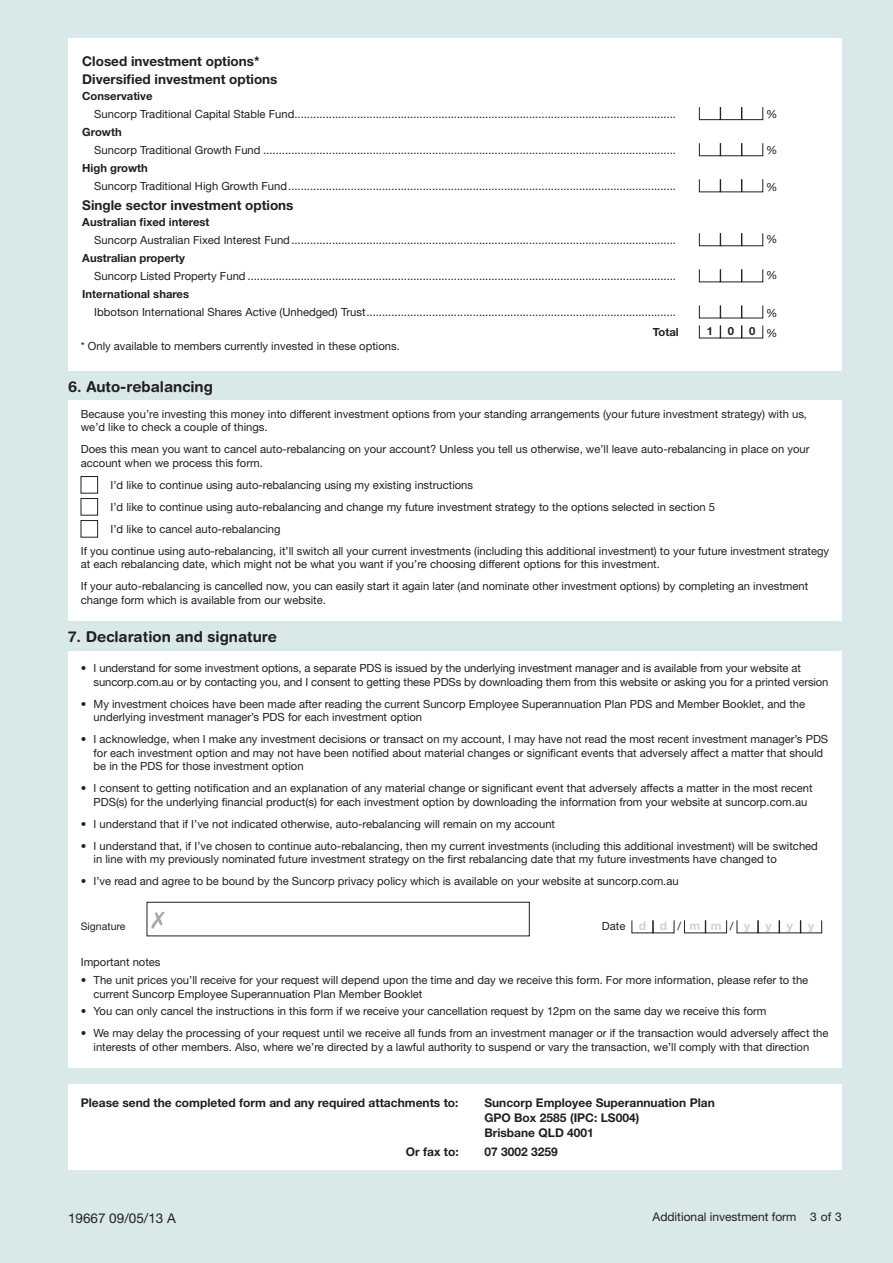
<style>
.page{position:relative;width:893px;height:1263px;background:#d9e8e8}
.page>*{position:absolute;margin:0;border:0;box-sizing:border-box;transform-origin:0 0}
.Heading_B{font:700 15px "Helvetica Rounded";color:#231f20}
.Investment_section_t{font:700 13.5px "Helvetica Neue";color:#231f20}
._008__Body_text{font:13.5px "Helvetica Neue";color:#231f20}
.t1{font:700 12px/15px "Helvetica Neue";color:#231f20}
.t2{font:12px "Helvetica Neue";color:#231f20}
.t3{font:700 12px "Helvetica Neue";color:#d1d2d4}
.Investment_selection{font:11.25px/13.5px "Helvetica Neue";color:#231f20}
.Investment_section_t-2{font:700 11.25px "Helvetica Neue";color:#231f20}
._008__Body_text-2{font:11.25px "Helvetica Neue";color:#231f20}
.Investment_selection-2{font:700 11.25px "Helvetica Neue";color:#231f20}
.PDS_Form_text{font:11.25px "Helvetica Neue";color:#231f20}
.t4{font:10.5px "Helvetica Neue";color:#231f20}
</style>
<div class="page">
<div style="left:68px;top:651px;width:774px;height:416px;background:#fff"></div>
<svg style="left:151px;top:911px;width:14px;height:17px"></svg>
<div style="left:147px;top:902px;width:382px;height:34px;border:1px solid #231f20"></div>
<svg style="left:631px;top:920px;width:43px;height:13px"></svg>
<svg style="left:684px;top:920px;width:43px;height:13px"></svg>
<svg style="left:737px;top:920px;width:85px;height:13px"></svg>
<div style="left:68px;top:1084px;width:774px;height:85px;background:#fff"></div>
<div style="left:68px;top:400px;width:774px;height:221px;background:#fff"></div>
<div style="left:81px;top:476px;width:17px;height:17px;border:1px solid #231f20"></div>
<div style="left:81px;top:498px;width:17px;height:17px;border:1px solid #231f20"></div>
<div style="left:81px;top:520px;width:17px;height:17px;border:1px solid #231f20"></div>
<div style="left:68px;top:38px;width:774px;height:333px;background:#fff"></div>
<svg style="left:699px;top:107px;width:64px;height:13px"></svg>
<svg style="left:699px;top:143px;width:64px;height:13px"></svg>
<svg style="left:699px;top:179px;width:64px;height:13px"></svg>
<svg style="left:699px;top:233px;width:64px;height:13px"></svg>
<svg style="left:699px;top:269px;width:64px;height:13px"></svg>
<svg style="left:699px;top:305px;width:64px;height:13px"></svg>
<svg style="left:699px;top:325px;width:64px;height:13px"></svg>
<p class="Investment_section_t" style="left:82px;top:53px;width:179px">Closed investment options*</p>
<p class="Investment_section_t" style="left:82px;top:71px;width:197px">Diversified investment options</p>
<p class="Investment_section_t-2" style="left:82px;top:89px;width:72px">Conservative</p>
<p class="Investment_selection" style="left:94px;top:107px;width:583px">Suncorp Traditional Capital Stable Fund..........................................................................................................................</p>
<p class="Investment_selection" style="left:766px;top:107px;width:13px">%</p>
<p class="Investment_section_t-2" style="left:82px;top:125px;width:41px">Growth</p>
<p class="Investment_selection" style="left:94px;top:143px;width:583px">Suncorp Traditional Growth Fund ....................................................................................................................................</p>
<p class="Investment_selection" style="left:766px;top:144px;width:13px">%</p>
<p class="Investment_section_t-2" style="left:82px;top:161px;width:67px">High growth</p>
<p class="Investment_selection" style="left:94px;top:179px;width:583px">Suncorp Traditional High Growth Fund............................................................................................................................</p>
<p class="Investment_selection" style="left:766px;top:180px;width:13px">%</p>
<p class="Investment_section_t" style="left:82px;top:197px;width:213px">Single sector investment options</p>
<p class="Investment_section_t-2" style="left:82px;top:215px;width:129px">Australian fixed interest</p>
<p class="Investment_selection" style="left:94px;top:233px;width:583px">Suncorp Australian Fixed Interest Fund...........................................................................................................................</p>
<p class="Investment_selection" style="left:766px;top:232px;width:13px">%</p>
<p class="Investment_section_t-2" style="left:82px;top:251px;width:104px">Australian property</p>
<p class="Investment_selection" style="left:94px;top:269px;width:583px">Suncorp Listed Property Fund .........................................................................................................................................</p>
<p class="Investment_selection" style="left:766px;top:268px;width:13px">%</p>
<p class="Investment_section_t-2" style="left:82px;top:287px;width:108px">International shares</p>
<p class="Investment_selection" style="left:94px;top:305px;width:583px">Ibbotson International Shares Active (Unhedged) Trust...................................................................................................</p>
<p class="Investment_selection" style="left:766px;top:306px;width:13px">%</p>
<p class="Investment_selection-2" style="left:653px;top:325px;width:27px">Total</p>
<p class="Investment_section_t-2" style="left:707px;top:324px;width:8px">1</p>
<p class="Investment_section_t-2" style="left:728px;top:324px;width:8px">0</p>
<p class="Investment_section_t-2" style="left:749px;top:324px;width:8px">0</p>
<p class="PDS_Form_text" style="left:766px;top:326px;width:13px">%</p>
<p class="_008__Body_text-2" style="left:81px;top:339px;width:321px">* Only available to members currently invested in these options.</p>
<p class="Heading_B" style="left:68px;top:378px;width:146px">6. Auto-rebalancing</p>
<p class="Investment_selection" style="left:81px;top:407px;width:728px">Because you’re investing this money into different investment options from your standing arrangements (your future investment strategy) with us, we’d like to check a couple of things.</p>
<p class="Investment_selection" style="left:81px;top:442px;width:730px">Does this mean you want to cancel auto-rebalancing on your account? Unless you tell us otherwise, we’ll leave auto-rebalancing in place on your account when we process this form.</p>
<p class="Investment_selection" style="left:111px;top:478px;width:364px">I’d like to continue using auto-rebalancing using my existing instructions</p>
<p class="Investment_selection" style="left:111px;top:500px;width:606px">I’d like to continue using auto-rebalancing and change my future investment strategy to the options selected in section 5</p>
<p class="Investment_selection" style="left:111px;top:522px;width:172px">I’d like to cancel auto-rebalancing</p>
<p class="Investment_selection" style="left:81px;top:544px;width:750px">If you continue using auto-rebalancing, it’ll switch all your current investments (including this additional investment) to your future investment strategy at each rebalancing date, which might not be what you want if you’re choosing different options for this investment.</p>
<p class="Investment_selection" style="left:81px;top:579px;width:729px">If your auto-rebalancing is cancelled now, you can easily start it again later (and nominate other investment options) by completing an investment change form which is available from our website.</p>
<p class="Heading_B" style="left:68px;top:627px;width:211px">7. Declaration and signature</p>
<p class="Investment_selection" style="left:94px;top:661px;width:736px;text-indent:-13px">• I understand for some investment options, a separate PDS is issued by the underlying investment manager and is available from your website at suncorp.com.au or by contacting you, and I consent to getting these PDSs by downloading them from this website or asking you for a printed version</p>
<p class="Investment_selection" style="left:94px;top:697px;width:713px;text-indent:-13px">• My investment choices have been made after reading the current Suncorp Employee Superannuation Plan PDS and Member Booklet, and the underlying investment manager’s PDS for each investment option</p>
<p class="Investment_selection" style="left:94px;top:732px;width:736px;text-indent:-13px">• I acknowledge, when I make any investment decisions or transact on my account, I may have not read the most recent investment manager’s PDS for each investment option and may not have been notified about material changes or significant events that adversely affect a matter that should be in the PDS for those investment option</p>
<p class="Investment_selection" style="left:94px;top:781px;width:721px;text-indent:-13px">• I consent to getting notification and an explanation of any material change or significant event that adversely affects a matter in the most recent<br>PDS(s) for the underlying financial product(s) for each investment option by downloading the information from your website at suncorp.com.au</p>
<p class="Investment_selection" style="left:81px;top:817px;width:476px">• I understand that if I’ve not indicated otherwise, auto-rebalancing will remain on my account</p>
<p class="Investment_selection" style="left:94px;top:839px;width:726px;text-indent:-13px">• I understand that, if I’ve chosen to continue auto-rebalancing, then my current investments (including this additional investment) will be switched in line with my previously nominated future investment strategy on the first rebalancing date that my future investments have changed to</p>
<p class="Investment_selection" style="left:81px;top:874px;width:599px">• I’ve read and agree to be bound by the Suncorp privacy policy which is available on your website at suncorp.com.au</p>
<p class="t4" style="left:81px;top:920px;width:46px">Signature</p>
<p class="Investment_selection" style="left:602px;top:919px;width:25px">Date</p>
<p class="t3" style="left:639px;top:918px;width:9px">d</p>
<p class="t3" style="left:660px;top:918px;width:9px">d</p>
<p class="Investment_selection" style="left:677px;top:919px;width:5px">/</p>
<p class="t3" style="left:689px;top:918px;width:12px">m</p>
<p class="t3" style="left:711px;top:918px;width:12px">m</p>
<p class="Investment_selection" style="left:730px;top:919px;width:5px">/</p>
<p class="t3" style="left:744px;top:918px;width:8px">y</p>
<p class="t3" style="left:766px;top:918px;width:8px">y</p>
<p class="t3" style="left:787px;top:918px;width:8px">y</p>
<p class="t3" style="left:808px;top:918px;width:8px">y</p>
<p class="Investment_selection" style="left:81px;top:955px;width:81px">Important notes</p>
<p class="Investment_selection" style="left:94px;top:973px;width:716px;text-indent:-13px">• The unit prices you’ll receive for your request will depend upon the time and day we receive this form. For more information, please refer to the current Suncorp Employee Superannuation Plan Member Booklet</p>
<p class="Investment_selection" style="left:81px;top:1004px;width:687px">• You can only cancel the instructions in this form if we receive your cancellation request by 12pm on the same day we receive this form</p>
<p class="Investment_selection" style="left:81px;top:1026px;width:749px;text-align:center">• We may delay the processing of your request until we receive all funds from an investment manager or if the transaction would adversely affect the interests of other members. Also, where we’re directed by a lawful authority to suspend or vary the transaction, we’ll comply with that direction</p>
<p class="t1" style="left:81px;top:1094px;width:379px">Please send the completed form and any required attachments to:</p>
<p class="t1" style="left:484px;top:1094px;width:232px">Suncorp Employee Superannuation Plan<br>GPO Box 2585 (IPC: LS004)<br>Brisbane QLD 4001</p>
<p class="t1" style="left:406px;top:1144px;width:54px">Or fax to:</p>
<p class="t1" style="left:484px;top:1144px;width:75px">07 3002 3259</p>
<p class="_008__Body_text" style="left:68px;top:1210px;width:109px">19667 09/05/13 A</p>
<p class="t2" style="left:653px;top:1210px;width:191px">Additional investment form 3 of 3</p>
</div>
